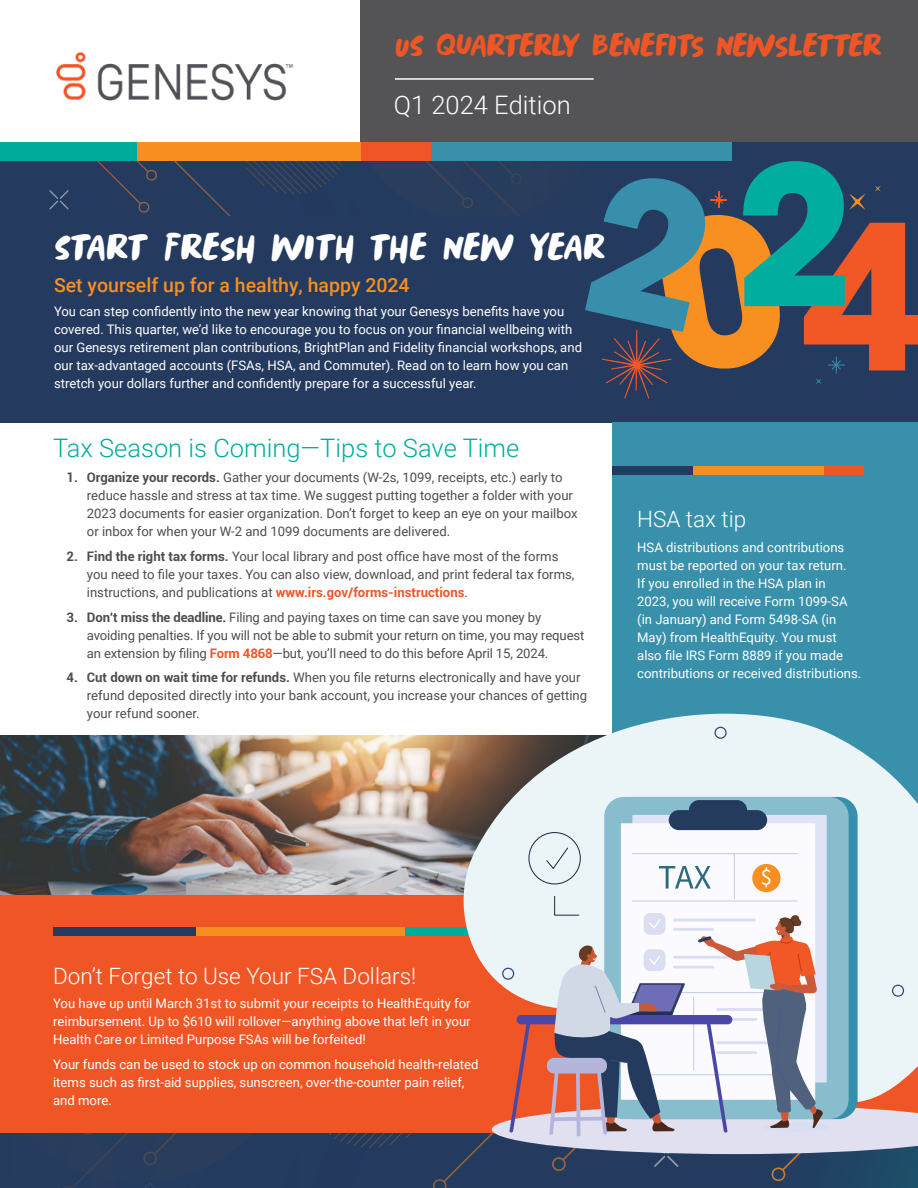
<style>
.page{position:relative;width:918px;height:1188px;background:#fff}
.page>*{position:absolute;margin:0;border:0;box-sizing:border-box;transform-origin:0 0}
.t1{font:42px "Springwood Brush DEMO";letter-spacing:-.045em;color:#fff}
.t2{font:36px "Springwood Brush DEMO";letter-spacing:-.05em;color:#f05625}
.t3{font:300 25.5px "Roboto";color:#00ad9d}
.t4{font:300 25.5px "Roboto";color:#fff}
.t5{font:300 22.5px "Roboto";color:#fff}
.t6{font:500 19.5px "Roboto";color:#f78f20}
.t7{font:13.2px/18px "Roboto";color:#fff}
.t8{font:13.2px/18px "Roboto";color:#4d4d4f}
.s1{font-weight:700}
.s2{font-weight:700;color:#f05625}
</style>
<div class="page">
<img style="left:0;top:735px;width:439px;height:160px">
<div style="left:0;top:216px;width:918px;height:206px;background:#243a5e"></div>
<img style="left:56px;top:52px;width:237px;height:49px">
<div style="left:361px;top:0;width:557px;height:143px;background:#545456"></div>
<div style="left:732px;top:142px;width:186px;height:19px;background:#243a5e"></div>
<div style="left:431px;top:142px;width:301px;height:19px;background:#3990aa"></div>
<div style="left:361px;top:142px;width:70px;height:19px;background:#f05625"></div>
<div style="left:137px;top:142px;width:224px;height:19px;background:#f78f20"></div>
<div style="left:0;top:142px;width:137px;height:19px;background:#00ad9d"></div>
<hr style="left:395px;top:78px;width:199px;height:2px;background:#fff">
<div style="left:300px;top:1133px;width:29px;height:55px;background:#233b5e"></div>
<div style="left:0;top:1133px;width:300px;height:55px;background:#273c5d"></div>
<div style="left:612px;top:422px;width:306px;height:403px;background:#3990aa"></div>
<div style="left:823px;top:466px;width:41px;height:9px;background:#f05625"></div>
<div style="left:692px;top:466px;width:131px;height:9px;background:#f78f20"></div>
<div style="left:612px;top:466px;width:80px;height:9px;background:#243a5e"></div>
<div style="left:0;top:895px;width:918px;height:238px;background:#f05625"></div>
<div style="left:195px;top:927px;width:211px;height:9px;background:#f78f20"></div>
<div style="left:53px;top:927px;width:142px;height:9px;background:#243a5e"></div>
<svg style="left:0;top:161px;width:918px;height:238px"></svg>
<svg style="left:439px;top:713px;width:479px;height:182px"></svg>
<svg style="left:501px;top:726px;width:404px;height:169px"></svg>
<div style="left:752px;top:864px;width:29px;height:29px;background:#f78f21;border-radius:50%"></div>
<svg style="left:762px;top:867px;width:9px;height:20px"></svg>
<svg style="left:528px;top:832px;width:53px;height:53px;background:#dce5e9"></svg>
<svg style="left:659px;top:866px;width:52px;height:23px"></svg>
<hr style="left:734px;top:854px;width:1px;height:45px;background:#c7cfe6">
<hr style="left:632px;top:853px;width:165px;height:1px;background:#c7cfe6">
<svg style="left:329px;top:895px;width:589px;height:293px"></svg>
<h2 class="t2" style="left:395px;top:26px;width:489px">US QUARTERLY BENEFITS NEWSLETTER</h2>
<h3 class="t4" style="left:394px;top:87px;width:178px">Q1 2024 Edition</h3>
<h1 class="t1" style="left:54px;top:225px;width:554px">START FRESH WITH THE NEW YEAR</h1>
<h3 class="t6" style="left:54px;top:271px;width:357px">Set yourself up for a healthy, happy 2024</h3>
<p class="t7" style="left:54px;top:302px;width:530px">You can step confidently into the new year knowing that your Genesys benefits have you covered. This quarter, we’d like to encourage you to focus on your financial wellbeing with our Genesys retirement plan contributions, BrightPlan and Fidelity financial workshops, and our tax-advantaged accounts (FSAs, HSA, and Commuter). Read on to learn how you can stretch your dollars further and confidently prepare for a successful year.</p>
<h3 class="t3" style="left:53px;top:431px;width:468px">Tax Season is Coming—Tips to Save Time</h3>
<p class="t8" style="left:87px;top:468px;width:492px;text-indent:-20px"><span class="s1">1. Organize your records.</span> Gather your documents (W-2s, 1099, receipts, etc.) early to reduce hassle and stress at tax time. We suggest putting together a folder with your 2023 documents for easier organization. Don’t forget to keep an eye on your mailbox or inbox for when your W-2 and 1099 documents are delivered.</p>
<p class="t8" style="left:87px;top:547px;width:489px;text-indent:-20px"><span class="s1">2. Find the right tax forms.</span> Your local library and post office have most of the forms you need to file your taxes. You can also view, download, and print federal tax forms, instructions, and publications at <span class="s2">www.irs.gov/forms-instructions</span>.</p>
<p class="t8" style="left:87px;top:607px;width:499px;text-indent:-20px"><span class="s1">3. Don’t miss the deadline.</span> Filing and paying taxes on time can save you money by avoiding penalties. If you will not be able to submit your return on time, you may request an extension by filing <span class="s2">Form 4868</span>—but, you’ll need to do this before April 15, 2024.</p>
<p class="t8" style="left:87px;top:668px;width:502px;text-indent:-20px"><span class="s1">4. Cut down on wait time for refunds.</span> When you file returns electronically and have your refund deposited directly into your bank account, you increase your chances of getting your refund sooner.</p>
<h3 class="t5" style="left:637px;top:503px;width:111px">HSA tax tip</h3>
<p class="t7" style="left:637px;top:538px;width:226px">HSA distributions and contributions must be reported on your tax return.<br>If you enrolled in the HSA plan in<br>2023, you will receive Form 1099-SA (in January) and Form 5498-SA (in May) from HealthEquity. You must also file IRS Form 8889 if you made contributions or received distributions.</p>
<h3 class="t5" style="left:53px;top:960px;width:365px">Don’t Forget to Use Your FSA Dollars!</h3>
<p class="t7" style="left:53px;top:994px;width:419px;text-align:justify">You have up until March 31st to submit your receipts to HealthEquity for reimbursement. Up to $610 will rollover—anything above that left in your Health Care or Limited Purpose FSAs will be forfeited!</p>
<p class="t7" style="left:53px;top:1055px;width:427px">Your funds can be used to stock up on common household health-related items such as first-aid supplies, sunscreen, over-the-counter pain relief, and more.</p>
</div>
